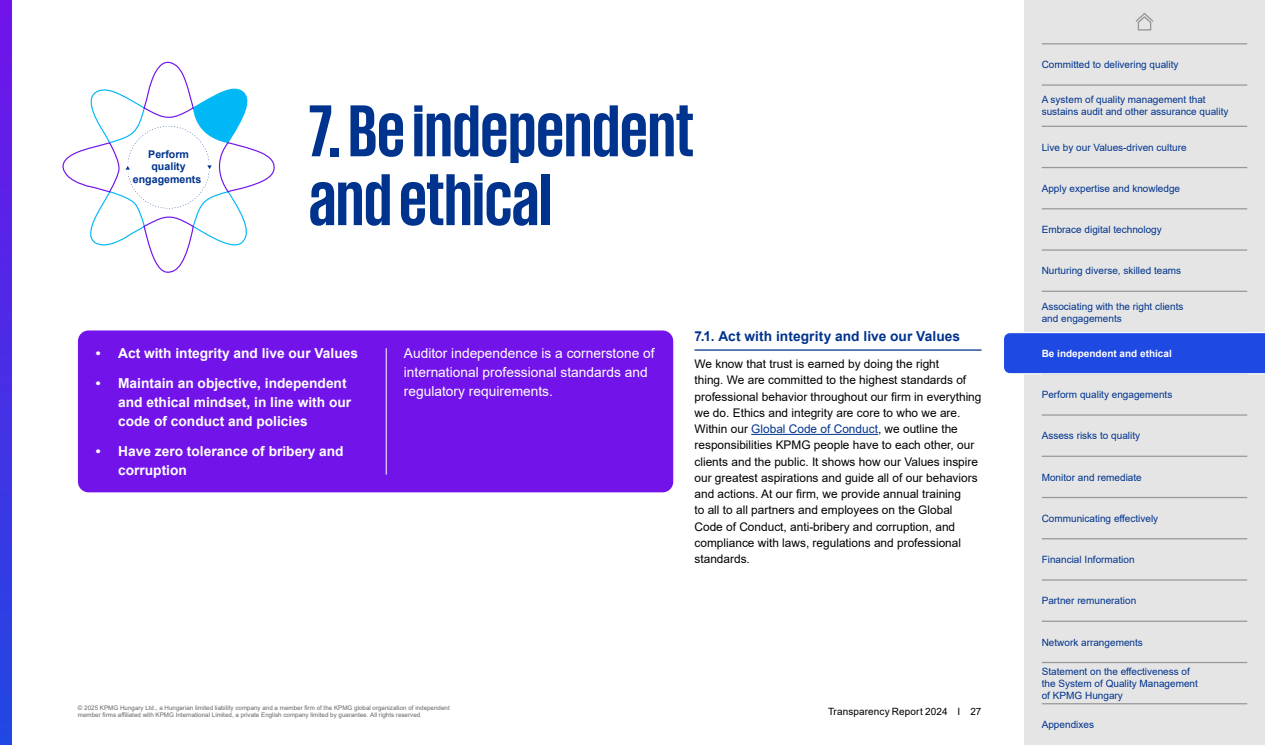
<style>
.page{position:relative;width:1265px;height:745px;background:#fff}
.page>*{position:absolute;margin:0;border:0;box-sizing:border-box;transform-origin:0 0}
.t1{font:700 75px/68.8px "KPMG";color:#00338d}
.t2{font:700 13.75px/18.8px "Arial";color:#fff}
.t3{font:13.75px/18.8px "Arial";color:#fff}
.t4{font:700 13.75px "Arial";letter-spacing:.005em;color:#00338d}
.t5{font:11.88px/16.2px "Arial";color:#000}
.t6{font:700 10.62px/12.8px "Arial";color:#00338d;text-align:center}
.t7{font:10px/12px "Arial";color:#00338d}
.t8{font:10px "Arial";letter-spacing:.01em;color:#000}
.t9{font:700 10px "Arial";color:#fff}
.t10{font:6.25px/7.5px "Arial";color:#666}
.s1{color:#00338d}
</style>
<div class="page">
<div style="left:78px;top:330px;width:595px;height:162px;background:#7213ea;border-radius:11px"></div>
<hr style="left:751px;top:433px;width:127px;height:1px;background:#00338d">
<svg style="left:62px;top:61px;width:213px;height:212px"></svg>
<hr style="left:694px;top:349px;width:287px;height:1px;background:#00338d">
<hr style="left:386px;top:348px;width:1px;height:126px;background:#fff">
<div style="left:1024px;top:0;width:241px;height:744px;background:#e5e5e5"></div>
<svg style="left:0;top:0;width:12px;height:744px;background:#482de6"></svg>
<svg style="left:1136px;top:13px;width:17px;height:18px"></svg>
<hr style="left:1042px;top:43px;width:205px;height:1px;background:#989898">
<hr style="left:1042px;top:84px;width:205px;height:2px;background:#989898">
<hr style="left:1042px;top:126px;width:205px;height:1px;background:#989898">
<hr style="left:1042px;top:167px;width:205px;height:1px;background:#989898">
<hr style="left:1042px;top:208px;width:205px;height:1px;background:#989898">
<hr style="left:1042px;top:249px;width:205px;height:1px;background:#989898">
<hr style="left:1042px;top:290px;width:205px;height:2px;background:#989898">
<hr style="left:1042px;top:414px;width:205px;height:1px;background:#989898">
<hr style="left:1042px;top:455px;width:205px;height:1px;background:#989898">
<hr style="left:1042px;top:496px;width:205px;height:2px;background:#989898">
<hr style="left:1042px;top:537px;width:205px;height:2px;background:#989898">
<hr style="left:1042px;top:620px;width:205px;height:1px;background:#989898">
<hr style="left:1042px;top:661px;width:205px;height:1px;background:#989898">
<hr style="left:1042px;top:579px;width:205px;height:1px;background:#989898">
<hr style="left:1042px;top:702px;width:205px;height:2px;background:#989898">
<svg style="left:1004px;top:332px;width:261px;height:42px;background:#2952e3"></svg>
<h1 class="t1" style="left:309px;top:94px;width:387px">7. Be independent and ethical</h1>
<p class="t6" style="left:133px;top:147px;width:70px">Perform quality engagements</p>
<p class="t6" style="left:369px;top:147px;width:42px">Perform</p>
<p class="t6" style="left:589px;top:147px;width:42px">Perform</p>
<p class="t6" style="left:353px;top:173px;width:70px">engagements</p>
<p class="t2" style="left:96px;top:344px;width:264px">• Act with integrity and live our Values</p>
<p class="t2" style="left:118px;top:374px;width:235px;text-indent:-22px">• Maintain an objective, independent and ethical mindset, in line with our code of conduct and policies</p>
<p class="t2" style="left:118px;top:441px;width:227px;text-indent:-22px">• Have zero tolerance of bribery and corruption</p>
<p class="t3" style="left:404px;top:344px;width:252px">Auditor independence is a cornerstone of international professional standards and regulatory requirements.</p>
<p class="t4" style="left:694px;top:326px;width:267px">7.1. Act with integrity and live our Values</p>
<p class="t5" style="left:694px;top:355px;width:288px">We know that trust is earned by doing the right<br>thing. We are committed to the highest standards of professional behavior throughout our firm in everything we do. Ethics and integrity are core to who we are.<br>Within our <span class="s1">Global Code of Conduct</span>, we outline the responsibilities KPMG people have to each other, our clients and the public. It shows how our Values inspire our greatest aspirations and guide all of our behaviors and actions. At our firm, we provide annual training<br>to all to all partners and employees on the Global Code of Conduct, anti-bribery and corruption, and compliance with laws, regulations and professional standards.</p>
<p class="t10" style="left:78px;top:703px;width:373px">© 2025 KPMG Hungary Ltd., a Hungarian limited liability company and a member firm of the KPMG global organization of independent member firms affiliated with KPMG International Limited, a private English company limited by guarantee. All rights reserved.</p>
<p class="t8" style="left:828px;top:704px;width:155px">Transparency Report 2024 I 27</p>
<p class="t7" style="left:1042px;top:58px;width:138px">Committed to delivering quality</p>
<p class="t7" style="left:1042px;top:94px;width:188px">A system of quality management that sustains audit and other assurance quality</p>
<p class="t7" style="left:1042px;top:141px;width:146px">Live by our Values-driven culture</p>
<p class="t7" style="left:1042px;top:182px;width:140px">Apply expertise and knowledge</p>
<p class="t7" style="left:1042px;top:223px;width:122px">Embrace digital technology</p>
<p class="t7" style="left:1042px;top:264px;width:141px">Nurturing diverse, skilled teams</p>
<p class="t7" style="left:1042px;top:300px;width:143px">Associating with the right clients and engagements</p>
<p class="t9" style="left:1042px;top:346px;width:132px">Be independent and ethical</p>
<p class="t7" style="left:1042px;top:388px;width:132px">Perform quality engagements</p>
<p class="t7" style="left:1042px;top:429px;width:100px">Assess risks to quality</p>
<p class="t7" style="left:1042px;top:470px;width:102px">Monitor and remediate</p>
<p class="t7" style="left:1042px;top:512px;width:118px">Communicating effectively</p>
<p class="t7" style="left:1042px;top:553px;width:94px">Financial Information</p>
<p class="t7" style="left:1042px;top:594px;width:96px">Partner remuneration</p>
<p class="t7" style="left:1042px;top:635px;width:103px">Network arrangements</p>
<p class="t7" style="left:1042px;top:664px;width:158px">Statement on the effectiveness of the System of Quality Management of KPMG Hungary</p>
<p class="t7" style="left:1042px;top:718px;width:54px">Appendixes</p>
</div>
